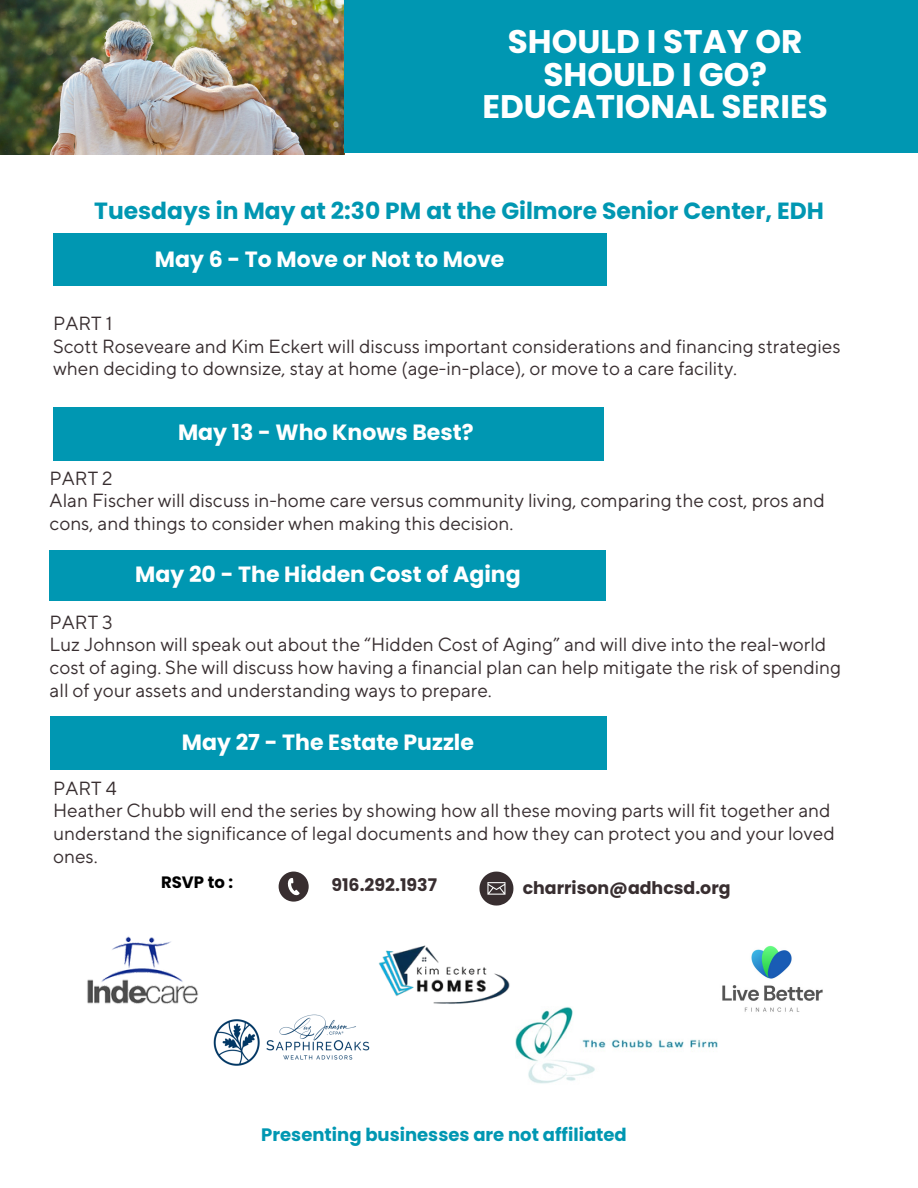
<style>
.page{position:relative;width:918px;height:1188px;background:#fff}
.page>*{position:absolute;margin:0;border:0;box-sizing:border-box;transform-origin:0 0}
.t1{font:700 32.7px/32.7px "Poppins";color:#fff;text-align:center}
.t2{font:700 23.4px "Poppins";color:#0097b2}
.t3{font:700 22.05px "Poppins";color:#fff}
.t4{font:18.9px/22.6px "TT Norms Pro";color:#382e30}
.t5{font:700 18px "Poppins";color:#0097b2}
.t6{font:700 17.4px "Poppins";color:#382e30}
.t7{font:700 16.5px "Poppins";color:#000}
</style>
<div class="page">
<img style="left:0;top:0;width:344px;height:154px">
<div style="left:344px;top:0;width:574px;height:152px;background:#0097b2"></div>
<div style="left:53px;top:233px;width:553px;height:53px;background:#0097b2"></div>
<div style="left:53px;top:407px;width:550px;height:54px;background:#0097b2"></div>
<div style="left:50px;top:550px;width:556px;height:50px;background:#0097b2"></div>
<div style="left:50px;top:717px;width:556px;height:53px;background:#0097b2"></div>
<img style="left:722px;top:945px;width:101px;height:67px">
<img style="left:515px;top:1007px;width:203px;height:77px">
<img style="left:378px;top:945px;width:132px;height:59px">
<img style="left:87px;top:936px;width:112px;height:68px">
<img style="left:213px;top:1014px;width:157px;height:52px">
<svg style="left:479px;top:872px;width:34px;height:33px"></svg>
<svg style="left:279px;top:872px;width:29px;height:29px"></svg>
<p class="t1" style="left:482px;top:25px;width:347px">SHOULD I STAY OR<br>SHOULD I GO?<br>EDUCATIONAL SERIES</p>
<p class="t2" style="left:94px;top:195px;width:731px">Tuesdays in May at 2:30 PM at the Gilmore Senior Center, EDH</p>
<h1 class="t3" style="left:155px;top:244px;width:351px">May 6 - To Move or Not to Move</h1>
<h4 class="t4" style="left:53px;top:313px;width:789px">PART 1<br>Scott Roseveare and Kim Eckert will discuss important considerations and financing strategies when deciding to downsize, stay at home (age-in-place), or move to a care facility.</h4>
<h2 class="t3" style="left:178px;top:417px;width:297px">May 13 - Who Knows Best?</h2>
<h2 class="t4" style="left:50px;top:467px;width:777px">PART 2<br>Alan Fischer will discuss in-home care versus community living, comparing the cost, pros and cons, and things to consider when making this decision.</h2>
<h2 class="t3" style="left:135px;top:559px;width:387px">May 20 - The Hidden Cost of Aging</h2>
<h2 class="t4" style="left:50px;top:611px;width:793px">PART 3<br>Luz Johnson will speak out about the “Hidden Cost of Aging” and will dive into the real-world cost of aging. She will discuss how having a financial plan can help mitigate the risk of spending all of your assets and understanding ways to prepare.</h2>
<h4 class="t3" style="left:182px;top:727px;width:294px">May 27 - The Estate Puzzle</h4>
<p class="t4" style="left:53px;top:777px;width:783px">PART 4<br>Heather Chubb will end the series by showing how all these moving parts will fit together and understand the significance of legal documents and how they can protect you and your loved ones.</p>
<h4 class="t7" style="left:161px;top:870px;width:74px">RSVP to :</h4>
<h2 class="t6" style="left:331px;top:872px;width:107px">916.292.1937</h2>
<h4 class="t6" style="left:523px;top:876px;width:209px">charrison@adhcsd.org</h4>
<h3 class="t5" style="left:261px;top:1122px;width:367px">Presenting businesses are not affiliated</h3>
</div>
